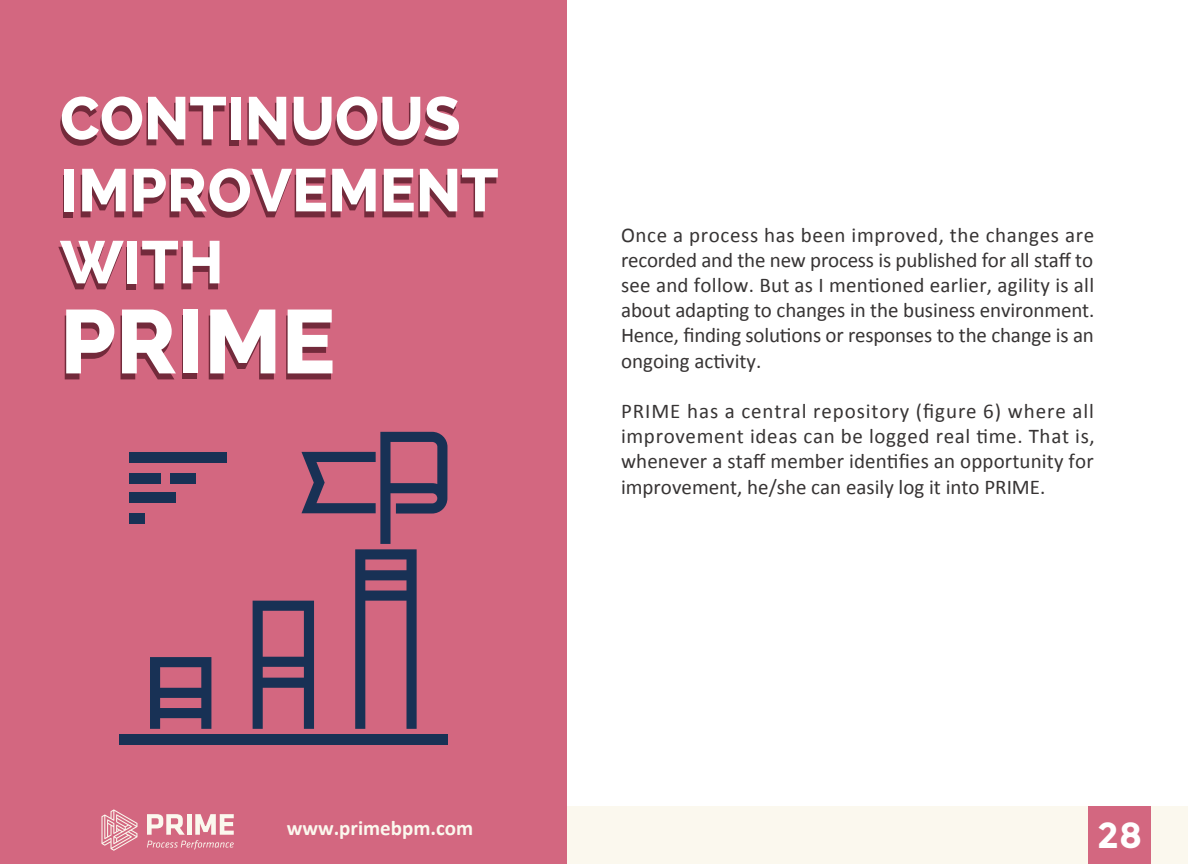
<style>
.page{position:relative;width:1188px;height:864px;background:#fff}
.page>*{position:absolute;margin:0;border:0;box-sizing:border-box;transform-origin:0 0}
.t1{font:800 90px "Raleway";color:#fff}
.t2{font:800 60px/72px "Raleway";color:#fff}
.t3{font:700 36px "Montserrat";color:#fff}
.t4{font:21px/25.2px "Calibri";color:#373434;text-align:justify}
.t5{font:700 21px "Calibri";color:#fbf8ee}
</style>
<div class="page">
<div style="left:0;top:806px;width:1188px;height:58px;background:#fbf8ee"></div>
<div style="left:1088px;top:807px;width:63px;height:57px;background:#d36780"></div>
<div style="left:0;top:0;width:567px;height:864px;background:#d36780"></div>
<svg style="left:147px;top:814px;width:87px;height:36px"></svg>
<svg style="left:101px;top:809px;width:36px;height:42px"></svg>
<div style="left:119px;top:734px;width:329px;height:11px;background:#183155"></div>
<div style="left:129px;top:452px;width:98px;height:10px;background:#183155"></div>
<div style="left:129px;top:473px;width:31px;height:10px;background:#183155"></div>
<div style="left:170px;top:473px;width:26px;height:10px;background:#183155"></div>
<div style="left:129px;top:493px;width:47px;height:10px;background:#183155"></div>
<div style="left:129px;top:514px;width:16px;height:10px;background:#183155"></div>
<svg style="left:150px;top:657px;width:61px;height:72px"></svg>
<svg style="left:253px;top:432px;width:194px;height:297px"></svg>
<h2 class="t2" style="left:60px;top:83px;width:440px">CONTINUOUS<br>IMPROVEMENT<br>WITH</h2>
<h1 class="t1" style="left:60px;top:291px;width:277px">PRIME</h1>
<p class="t4" style="left:621px;top:222px;width:475px">Once a process has been improved, the changes are recorded and the new process is published for all staff to see and follow. But as I mentioned earlier, agility is all about adapting to changes in the business environment.<br>Hence, finding solutions or responses to the change is an ongoing activity.</p>
<p class="t4" style="left:621px;top:398px;width:475px">PRIME has a central repository (figure 6) where all improvement ideas can be logged real time. That is, whenever a staff member identifies an opportunity for improvement, he/she can easily log it into PRIME.</p>
<p class="t5" style="left:287px;top:815px;width:188px">www.primebpm.com</p>
<h3 class="t3" style="left:1097px;top:814px;width:46px">28</h3>
</div>
